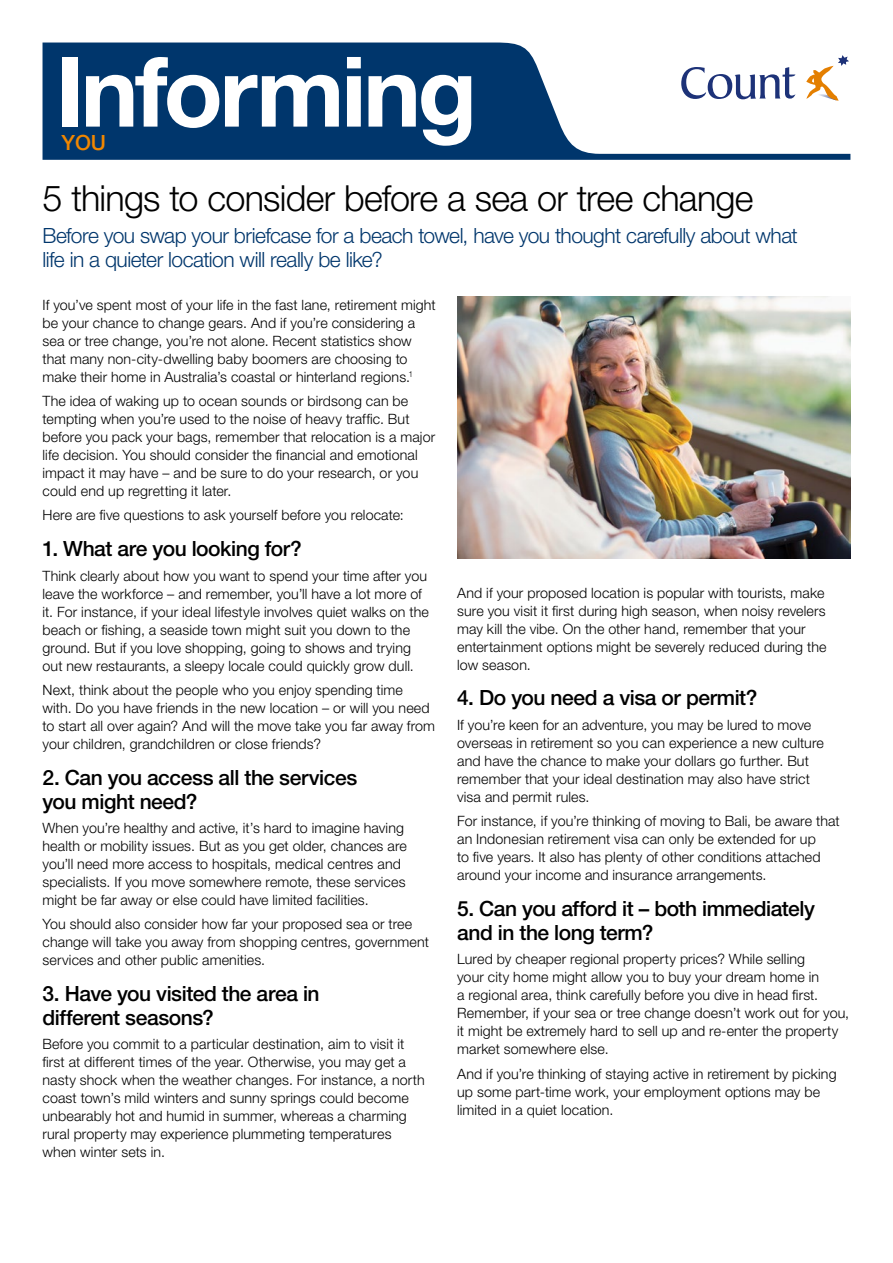
<style>
.page{position:relative;width:893px;height:1263px;background:#fff}
.page>*{position:absolute;margin:0;border:0;box-sizing:border-box;transform-origin:0 0}
.t1{font:700 97.5px "Helvetica Neue LT";letter-spacing:-.035em;color:#fff}
.t2{font:300 36px "Helvetica Neue LT";letter-spacing:-.02em;color:#000}
.t3{font:500 21px/24px "Helvetica Neue LT";letter-spacing:-.02em;color:#000}
.t4{font:300 21px/24px "Helvetica Neue LT";letter-spacing:-.025em;color:#00366c}
.t5{font:500 21px "Helvetica Neue LT";color:#f18700}
.t6{font:300 14.25px/18px "Helvetica Neue LT";letter-spacing:.01em;color:#000}
</style>
<div class="page">
<svg style="left:43px;top:43px;width:807px;height:117px;fill:#00366c"></svg>
<div style="left:680px;top:47px;width:170px;height:55px;background:#fff"></div>
<svg style="left:681px;top:67px;width:114px;height:32px"></svg>
<svg style="left:806px;top:55px;width:43px;height:46px"></svg>
<img style="left:457px;top:297px;width:393px;height:262px">
<h1 class="t1" style="left:55px;top:32px;width:423px">Informing</h1>
<h3 class="t5" style="left:62px;top:130px;width:46px">YOU</h3>
<h2 class="t2" style="left:43px;top:176px;width:713px">5 things to consider before a sea or tree change</h2>
<h3 class="t4" style="left:43px;top:223px;width:757px">Before you swap your briefcase for a beach towel, have you thought carefully about what life in a quieter location will really be like?</h3>
<p class="t6" style="left:43px;top:295px;width:395px">If you’ve spent most of your life in the fast lane, retirement might be your chance to change gears. And if you’re considering a sea or tree change, you’re not alone. Recent statistics show that many non-city-dwelling baby boomers are choosing to make their home in Australia’s coastal or hinterland regions.<sup>1</sup></p>
<p class="t6" style="left:43px;top:392px;width:394px">The idea of waking up to ocean sounds or birdsong can be tempting when you’re used to the noise of heavy traffic. But before you pack your bags, remember that relocation is a major life decision. You should consider the financial and emotional impact it may have – and be sure to do your research, or you could end up regretting it later.</p>
<p class="t6" style="left:43px;top:506px;width:363px">Here are five questions to ask yourself before you relocate:</p>
<h3 class="t3" style="left:43px;top:536px;width:261px">1. What are you looking for?</h3>
<p class="t6" style="left:43px;top:566px;width:388px">Think clearly about how you want to spend your time after you leave the workforce – and remember, you’ll have a lot more of it. For instance, if your ideal lifestyle involves quiet walks on the beach or fishing, a seaside town might suit you down to the ground. But if you love shopping, going to shows and trying out new restaurants, a sleepy locale could quickly grow dull.</p>
<p class="t6" style="left:43px;top:680px;width:394px">Next, think about the people who you enjoy spending time with. Do you have friends in the new location – or will you need to start all over again? And will the move take you far away from your children, grandchildren or close friends?</p>
<h3 class="t3" style="left:43px;top:765px;width:316px">2. Can you access all the services you might need?</h3>
<p class="t6" style="left:43px;top:819px;width:366px">When you’re healthy and active, it’s hard to imagine having health or mobility issues. But as you get older, chances are you’ll need more access to hospitals, medical centres and specialists. If you move somewhere remote, these services might be far away or else could have limited facilities.</p>
<p class="t6" style="left:43px;top:915px;width:388px">You should also consider how far your proposed sea or tree change will take you away from shopping centres, government services and other public amenities.</p>
<h3 class="t3" style="left:43px;top:981px;width:279px">3. Have you visited the area in different seasons?</h3>
<p class="t6" style="left:43px;top:1035px;width:384px">Before you commit to a particular destination, aim to visit it first at different times of the year. Otherwise, you may get a nasty shock when the weather changes. For instance, a north coast town’s mild winters and sunny springs could become unbearably hot and humid in summer, whereas a charming rural property may experience plummeting temperatures when winter sets in.</p>
<p class="t6" style="left:457px;top:583px;width:371px">And if your proposed location is popular with tourists, make sure you visit it first during high season, when noisy revelers may kill the vibe. On the other hand, remember that your entertainment options might be severely reduced during the low season.</p>
<h3 class="t3" style="left:457px;top:686px;width:302px">4. Do you need a visa or permit?</h3>
<p class="t6" style="left:457px;top:715px;width:368px">If you’re keen for an adventure, you may be lured to move overseas in retirement so you can experience a new culture and have the chance to make your dollars go further. But remember that your ideal destination may also have strict visa and permit rules.</p>
<p class="t6" style="left:457px;top:812px;width:384px">For instance, if you’re thinking of moving to Bali, be aware that an Indonesian retirement visa can only be extended for up<br>to five years. It also has plenty of other conditions attached around your income and insurance arrangements.</p>
<h3 class="t3" style="left:457px;top:896px;width:359px">5. Can you afford it – both immediately and in the long term?</h3>
<p class="t6" style="left:457px;top:950px;width:394px">Lured by cheaper regional property prices? While selling<br>your city home might allow you to buy your dream home in<br>a regional area, think carefully before you dive in head first.<br>Remember, if your sea or tree change doesn’t work out for you, it might be extremely hard to sell up and re-enter the property market somewhere else.</p>
<p class="t6" style="left:457px;top:1064px;width:381px">And if you’re thinking of staying active in retirement by picking up some part-time work, your employment options may be limited in a quiet location.</p>
</div>
